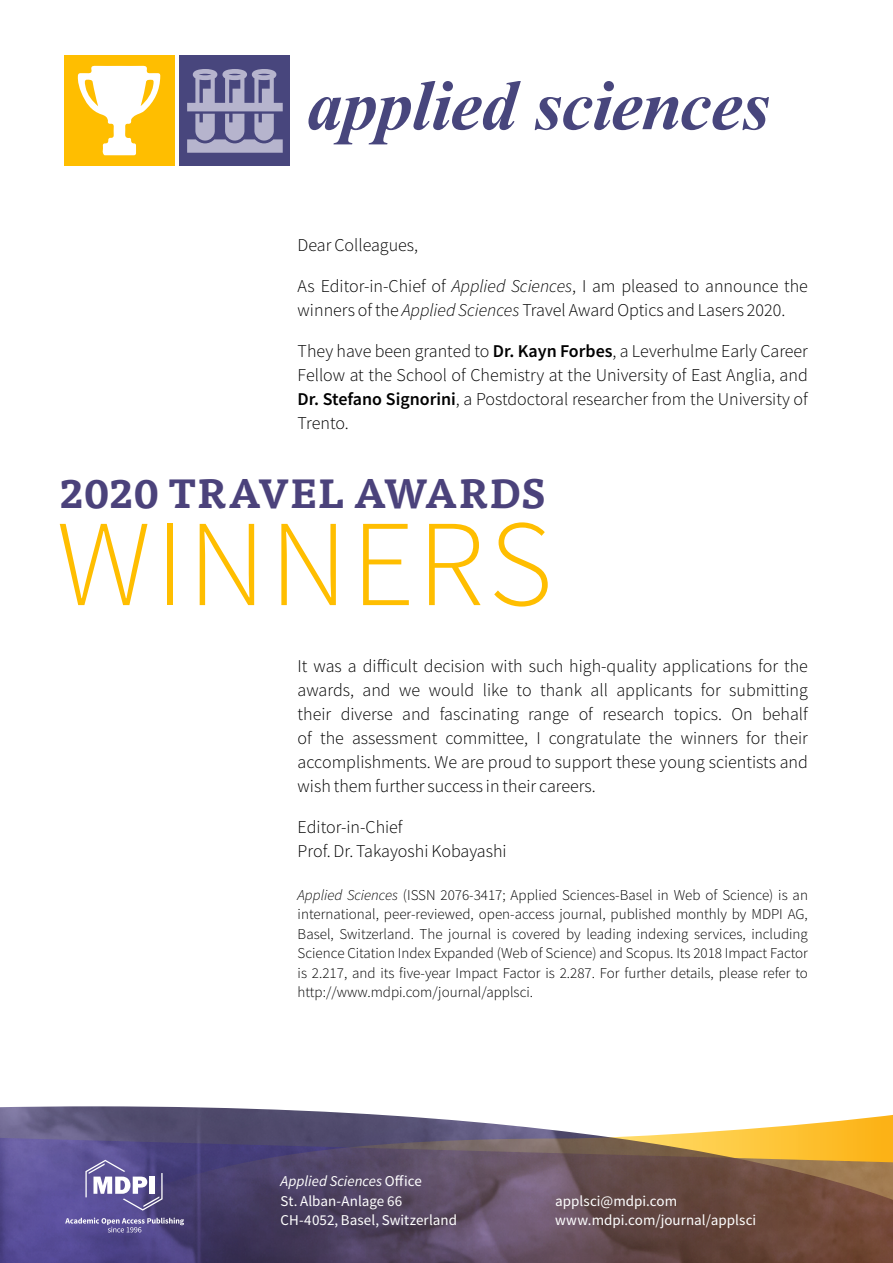
<style>
.page{position:relative;width:893px;height:1263px;background:#fff}
.page>*{position:absolute;margin:0;border:0;box-sizing:border-box;transform-origin:0 0}
.t1{font:300 123.3px "Source Sans Pro";letter-spacing:.025em;color:#ffbe00}
.t2{font:italic 700 71.1px "Times New Roman";letter-spacing:-.005em;color:#48467d}
.t3{font:700 40.2px "Tisa OT";color:#4b427b}
.t4{font:300 18px/24px "Source Sans Pro";color:#000}
.t5{font:300 15px/19.5px "Source Sans Pro";color:#000;text-align:justify}
.t6{font:15px/19.5px "Source Sans Pro";color:#fff}
.s1{font-style:italic}
.s2{font-weight:600}
</style>
<div class="page">
<img style="left:0;top:1106px;width:347px;height:7px">
<svg style="left:0;top:1113px;width:893px;height:150px;background:#6f5c69"></svg>
<div style="left:64px;top:55px;width:110px;height:111px;background:#ffbe00"></div>
<svg style="left:78px;top:66px;width:82px;height:89px"></svg>
<svg style="left:85px;top:1160px;width:78px;height:50px"></svg>
<svg style="left:65px;top:1217px;width:119px;height:15px;background:#736aa2"></svg>
<div style="left:180px;top:55px;width:110px;height:111px;background:#48467d"></div>
<svg style="left:187px;top:69px;width:96px;height:84px"></svg>
<h2 class="t2" style="left:307px;top:56px;width:465px">applied sciences</h2>
<p class="t4" style="left:298px;top:233px;width:122px">Dear Colleagues,</p>
<p class="t4" style="left:298px;top:274px;width:512px">As Editor-in-Chief of <span class="s1">Applied Sciences</span>, I am pleased to announce the winners of the <span class="s1">Applied Sciences</span> Travel Award Optics and Lasers 2020.</p>
<p class="t4" style="left:298px;top:339px;width:512px;text-align:justify">They have been granted to <span class="s2">Dr. Kayn Forbes</span>, a Leverhulme Early Career Fellow at the School of Chemistry at the University of East Anglia, and <span class="s2">Dr. Stefano Signorini</span>, a Postdoctoral researcher from the University of Trento.</p>
<h3 class="t3" style="left:60px;top:468px;width:488px">2020 TRAVEL AWARDS</h3>
<h1 class="t1" style="left:56px;top:489px;width:498px">WINNERS</h1>
<p class="t4" style="left:298px;top:654px;width:512px;text-align:justify">It was a difficult decision with such high-quality applications for the awards, and we would like to thank all applicants for submitting their diverse and fascinating range of research topics. On behalf of the assessment committee, I congratulate the winners for their accomplishments. We are proud to support these young scientists and wish them further success in their careers.</p>
<p class="t4" style="left:298px;top:815px;width:210px">Editor-in-Chief<br>Prof. Dr. Takayoshi Kobayashi</p>
<p class="t5" style="left:298px;top:885px;width:512px"><span class="s1">Applied Sciences</span> (ISSN 2076-3417; Applied Sciences-Basel in Web of Science) is an international, peer-reviewed, open-access journal, published monthly by MDPI AG, Basel, Switzerland. The journal is covered by leading indexing services, including Science Citation Index Expanded (Web of Science) and Scopus. Its 2018 Impact Factor is 2.217, and its five-year Impact Factor is 2.287. For further details, please refer to http://www.mdpi.com/journal/applsci.</p>
<p class="t6" style="left:281px;top:1172px;width:178px"><span class="s1">Applied Sciences</span> Office<br>St. Alban-Anlage 66<br>CH-4052, Basel, Switzerland</p>
<p class="t6" style="left:555px;top:1191px;width:203px">applsci@mdpi.com www.mdpi.com/journal/applsci</p>
</div>
